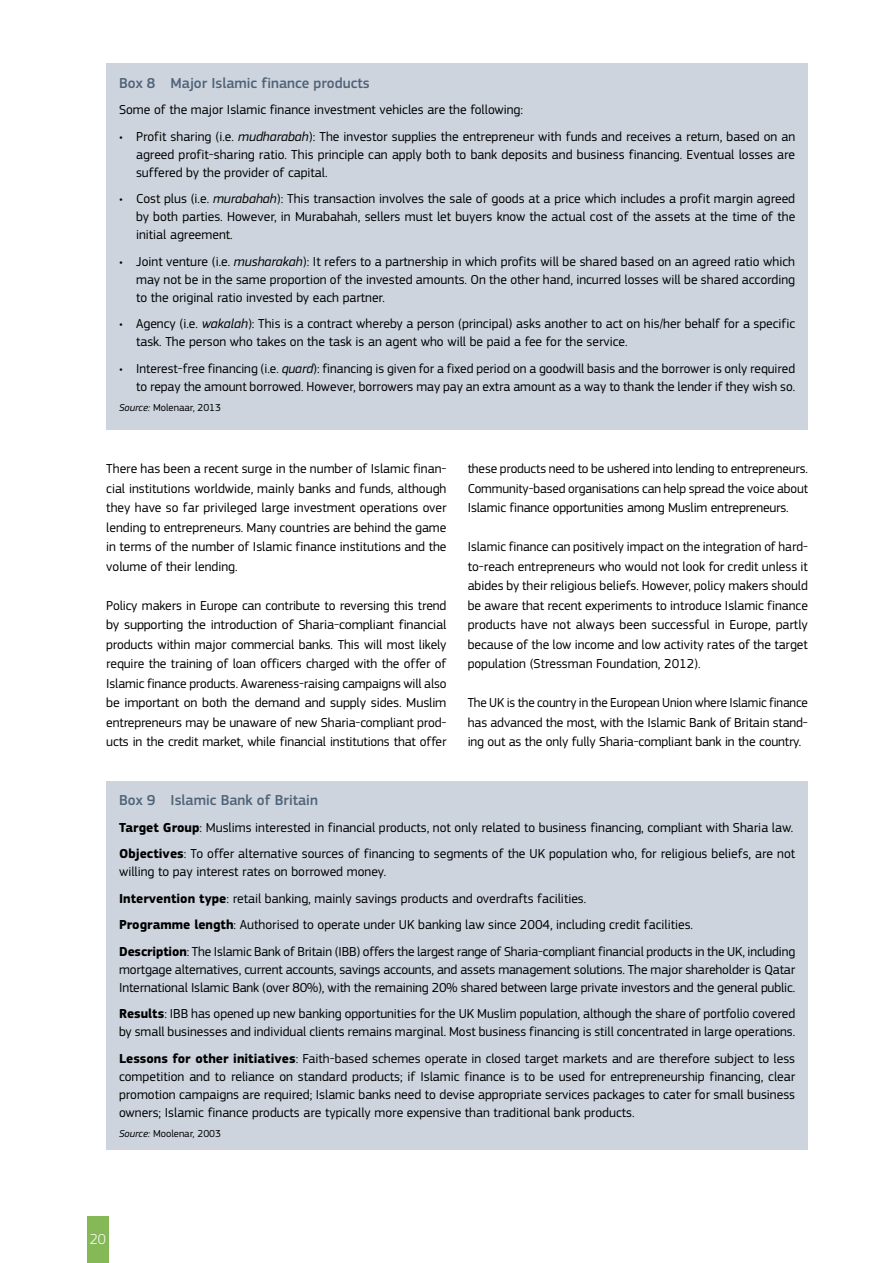
<style>
.page{position:relative;width:893px;height:1263px;background:#fff}
.page>*{position:absolute;margin:0;border:0;box-sizing:border-box;transform-origin:0 0}
.Box_Title_2{font:500 15px "EC Square Sans Pro";color:#4f6378}
.t1{font:300 15px "EC Square Sans Pro";color:#fff}
.Body{font:13.5px/19.5px "EC Square Sans Pro";color:#000;text-align:justify}
.Box_Body{font:13.5px/18px "EC Square Sans Pro";color:#000}
.Source{font:10.5px "EC Square Sans Pro";color:#000}
.s1{font-style:italic}
.s2{font-weight:700}
</style>
<div class="page">
<div style="left:87px;top:1216px;width:21px;height:47px;background:#85b856"></div>
<div style="left:106px;top:64px;width:702px;height:366px;background:#cdd4de"></div>
<div style="left:106px;top:781px;width:702px;height:369px;background:#cdd4de"></div>
<h4 class="Box_Title_2" style="left:119px;top:74px;width:252px">Box 8 Major Islamic finance products</h4>
<p class="Box_Body" style="left:119px;top:101px;width:406px">Some of the major Islamic finance investment vehicles are the following:</p>
<p class="Body" style="left:136px;top:127px;width:661px;line-height:18px;text-indent:-17px">• Profit sharing (i.e. <span class="s1">mudharabah</span>): The investor supplies the entrepreneur with funds and receives a return, based on an agreed profit-sharing ratio. This principle can apply both to bank deposits and business financing. Eventual losses are suffered by the provider of capital.</p>
<p class="Body" style="left:136px;top:190px;width:661px;line-height:18px;text-indent:-17px">• Cost plus (i.e. <span class="s1">murabahah</span>): This transaction involves the sale of goods at a price which includes a profit margin agreed by both parties. However, in Murabahah, sellers must let buyers know the actual cost of the assets at the time of the initial agreement.</p>
<p class="Body" style="left:136px;top:252px;width:661px;line-height:18px;text-indent:-17px">• Joint venture (i.e. <span class="s1">musharakah</span>): It refers to a partnership in which profits will be shared based on an agreed ratio which may not be in the same proportion of the invested amounts. On the other hand, incurred losses will be shared according to the original ratio invested by each partner.</p>
<p class="Body" style="left:136px;top:315px;width:661px;line-height:18px;text-indent:-17px">• Agency (i.e. <span class="s1">wakalah</span>): This is a contract whereby a person (principal) asks another to act on his/her behalf for a specific task. The person who takes on the task is an agent who will be paid a fee for the service.</p>
<p class="Body" style="left:119px;top:359px;width:678px;line-height:18px;text-align:right">• Interest-free financing (i.e. <span class="s1">quard</span>): financing is given for a fixed period on a goodwill basis and the borrower is only required to repay the amount borrowed. However, borrowers may pay an extra amount as a way to thank the lender if they wish so.</p>
<p class="Source" style="left:119px;top:402px;width:103px"><span class="s1">Source:</span> Molenaar, 2013</p>
<p class="Body" style="left:106px;top:459px;width:342px">There has been a recent surge in the number of Islamic finan&shy;cial institutions worldwide, mainly banks and funds, although they have so far privileged large investment operations over lending to entrepreneurs. Many countries are behind the game in terms of the number of Islamic finance institutions and the volume of their lending.</p>
<p class="Body" style="left:106px;top:596px;width:342px">Policy makers in Europe can contribute to reversing this trend by supporting the introduction of Sharia-compliant financial products within major commercial banks. This will most likely require the training of loan officers charged with the offer of Islamic finance products. Awareness-raising campaigns will also be important on both the demand and supply sides. Muslim entrepreneurs may be unaware of new Sharia-compliant prod&shy;ucts in the credit market, while financial institutions that offer</p>
<p class="Body" style="left:468px;top:459px;width:342px">these products need to be ushered into lending to entrepreneurs.<br>Community-based organisations can help spread the voice about Islamic finance opportunities among Muslim entrepreneurs.</p>
<p class="Body" style="left:468px;top:537px;width:342px">Islamic finance can positively impact on the integration of hard&shy;to-reach entrepreneurs who would not look for credit unless it abides by their religious beliefs. However, policy makers should be aware that recent experiments to introduce Islamic finance products have not always been successful in Europe, partly because of the low income and low activity rates of the target population (Stressman Foundation, 2012).</p>
<p class="Body" style="left:468px;top:693px;width:342px">The UK is the country in the European Union where Islamic finance has advanced the most, with the Islamic Bank of Britain stand&shy;ing out as the only fully Sharia-compliant bank in the country.</p>
<h4 class="Box_Title_2" style="left:119px;top:791px;width:200px">Box 9 Islamic Bank of Britain</h4>
<p class="Box_Body" style="left:119px;top:818px;width:676px"><span class="s2">Target Group</span>: Muslims interested in financial products, not only related to business financing, compliant with Sharia law.</p>
<p class="Box_Body" style="left:119px;top:845px;width:678px"><span class="s2">Objectives</span>: To offer alternative sources of financing to segments of the UK population who, for religious beliefs, are not willing to pay interest rates on borrowed money.</p>
<p class="Box_Body" style="left:119px;top:889px;width:469px"><span class="s2">Intervention type</span>: retail banking, mainly savings products and overdrafts facilities.</p>
<p class="Box_Body" style="left:119px;top:916px;width:575px"><span class="s2">Programme length</span>: Authorised to operate under UK banking law since 2004, including credit facilities.</p>
<p class="Box_Body" style="left:119px;top:942px;width:678px;text-align:justify"><span class="s2">Description</span>: The Islamic Bank of Britain (IBB) offers the largest range of Sharia-compliant financial products in the UK, including mortgage alternatives, current accounts, savings accounts, and assets management solutions. The major shareholder is Qatar International Islamic Bank (over 80%), with the remaining 20% shared between large private investors and the general public.</p>
<p class="Box_Body" style="left:119px;top:1005px;width:678px"><span class="s2">Results</span>: IBB has opened up new banking opportunities for the UK Muslim population, although the share of portfolio covered by small businesses and individual clients remains marginal. Most business financing is still concentrated in large operations.</p>
<p class="Box_Body" style="left:119px;top:1049px;width:678px;text-align:justify"><span class="s2">Lessons for other initiatives</span>: Faith-based schemes operate in closed target markets and are therefore subject to less competition and to reliance on standard products; if Islamic finance is to be used for entrepreneurship financing, clear promotion campaigns are required; Islamic banks need to devise appropriate services packages to cater for small business owners; Islamic finance products are typically more expensive than traditional bank products.</p>
<p class="Source" style="left:119px;top:1127px;width:103px"><span class="s1">Source:</span> Moolenar, 2003</p>
<p class="t1" style="left:90px;top:1231px;width:18px">20</p>
</div>
